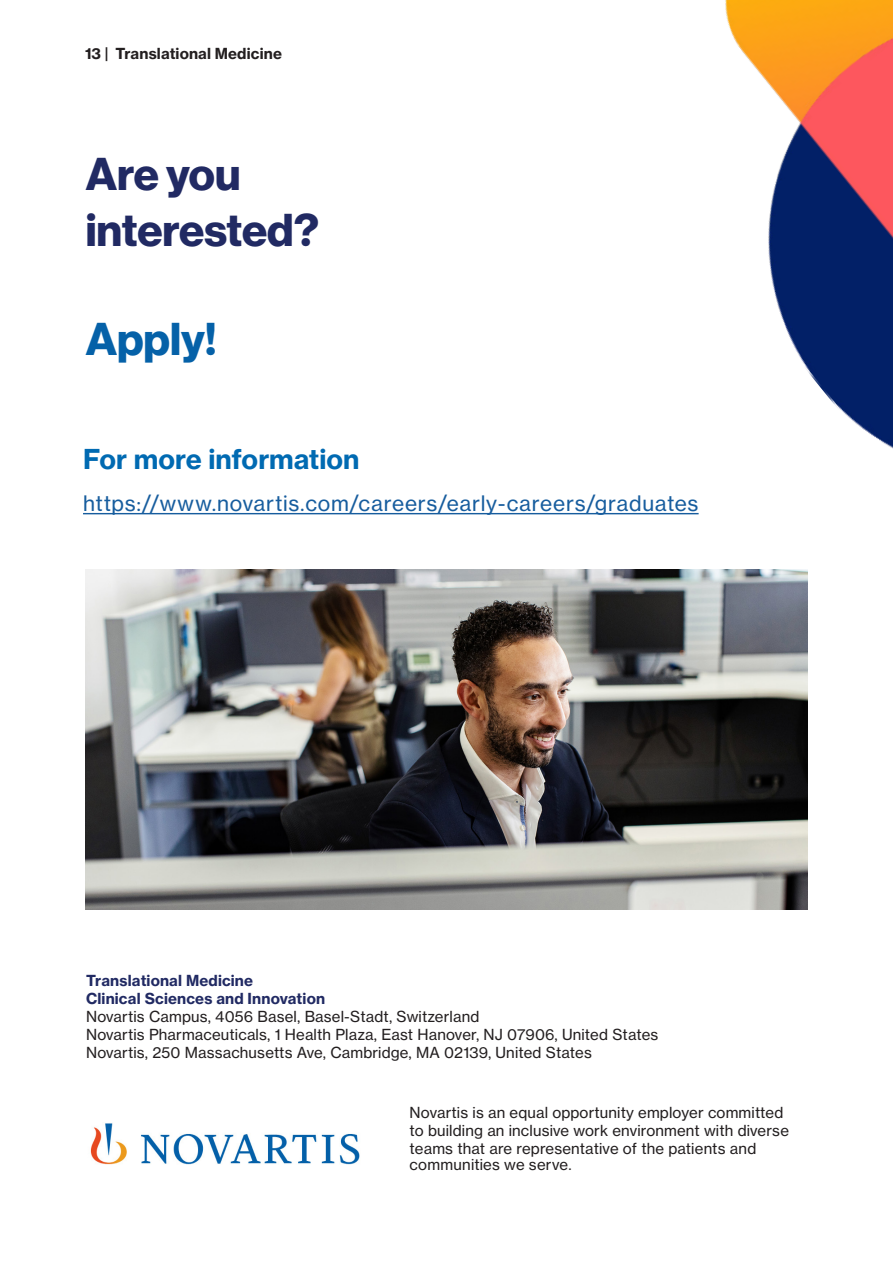
<style>
.page{position:relative;width:893px;height:1263px;background:#fff}
.page>*{position:absolute;margin:0;border:0;box-sizing:border-box;transform-origin:0 0}
.Meeting_name{font:700 45px/56.4px "Volta Modern Display 75";letter-spacing:-.005em;color:#212a63}
.Meeting_name-2{font:700 45px "Volta Modern Display 75";color:#0561a8}
.Body_text{font:700 27px "Volta Modern Text 75";color:#006ab2}
.Body_text-2{font:21px "Volta Modern Text 55 Roman";letter-spacing:.035em;color:#175d9e}
.Address_phone{font:15px "Volta Modern Text 55 Roman";letter-spacing:.01em;color:#231f20}
.Body_text-3{font:15px/18px "Volta Modern Text 55 Roman";letter-spacing:.01em;color:#231f20}
.Business_Franchise_Novartis_Blue{font:700 15px "Volta Modern Text 75";letter-spacing:.01em;color:#212a63}
.Subhead_small_Black{font:700 15px "Volta Modern Text 75";letter-spacing:.01em;color:#231f20}
</style>
<div class="page">
<hr style="left:83px;top:513px;width:616px;height:1px;background:#175d9e">
<img style="left:90px;top:1123px;width:270px;height:42px">
<img style="left:725px;top:0;width:168px;height:449px">
<img style="left:85px;top:569px;width:723px;height:340px">
<p class="Subhead_small_Black" style="left:85px;top:44px;width:198px">13 | Translational Medicine</p>
<p class="Meeting_name" style="left:86px;top:147px;width:235px">Are you interested?</p>
<p class="Meeting_name-2" style="left:86px;top:312px;width:132px">Apply!</p>
<p class="Body_text" style="left:83px;top:442px;width:278px">For more information</p>
<p class="Body_text-2" style="left:83px;top:491px;width:617px">https://www.novartis.com/careers/early-careers/graduates</p>
<p class="Business_Franchise_Novartis_Blue" style="left:86px;top:971px;width:169px">Translational Medicine</p>
<p class="Business_Franchise_Novartis_Blue" style="left:86px;top:989px;width:241px">Clinical Sciences and Innovation</p>
<p class="Address_phone" style="left:86px;top:1008px;width:395px">Novartis Campus, 4056 Basel, Basel-Stadt, Switzerland</p>
<p class="Address_phone" style="left:86px;top:1026px;width:574px">Novartis Pharmaceuticals, 1 Health Plaza, East Hanover, NJ 07906, United States</p>
<p class="Address_phone" style="left:86px;top:1044px;width:507px">Novartis, 250 Massachusetts Ave, Cambridge, MA 02139, United States</p>
<p class="Body_text-3" style="left:410px;top:1103px;width:381px">Novartis is an equal opportunity employer committed to building an inclusive work environment with diverse teams that are representative of the patients and</p>
<p class="Body_text-3" style="left:410px;top:1156px;width:163px">communities we serve.</p>
</div>
